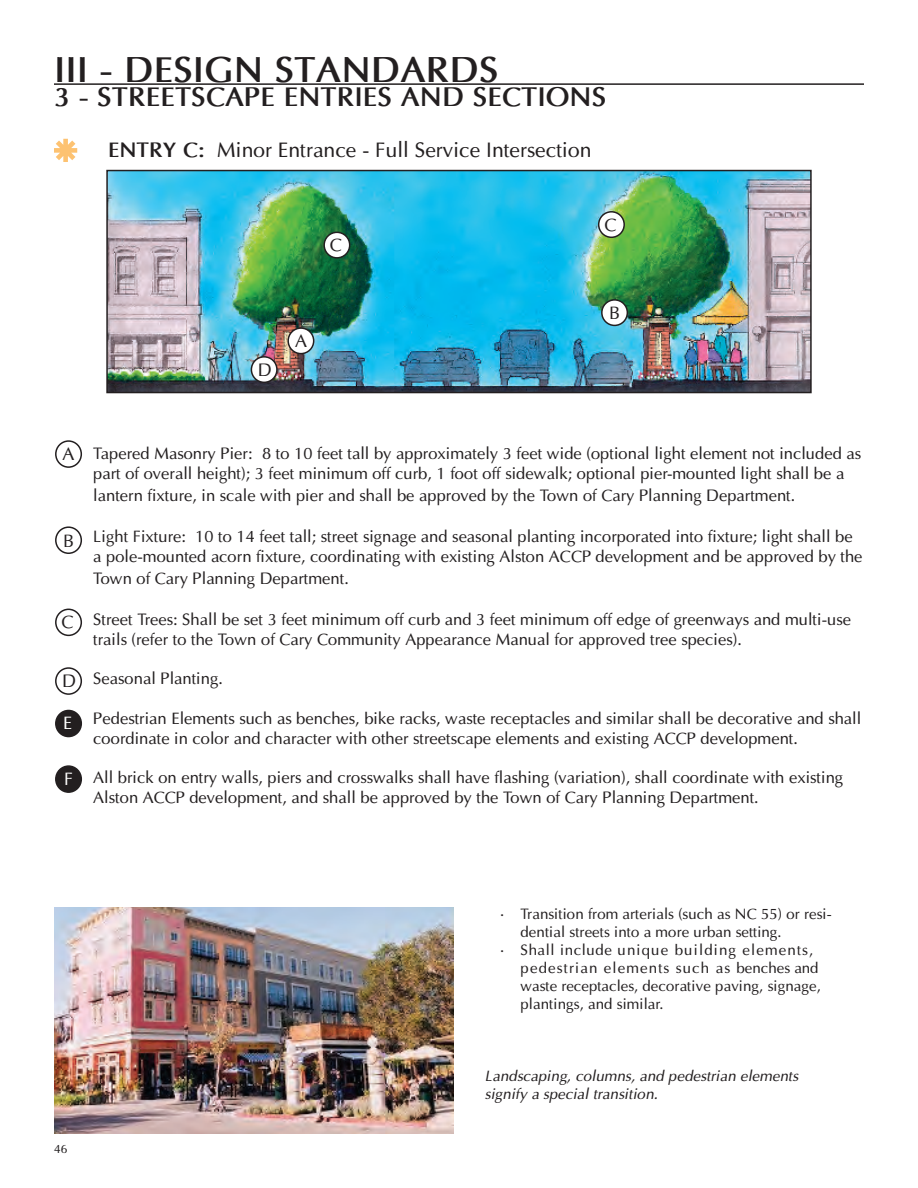
<style>
.page{position:relative;width:918px;height:1188px;background:#fff}
.page>*{position:absolute;margin:0;border:0;box-sizing:border-box;transform-origin:0 0}
.t1{font:700 36px "Optima";color:#231f20}
.t2{font:700 27px "Optima";color:#231f20}
.t3{font:21px "Optima";color:#231f20}
.t4{font:18px "Optima";color:#231f20}
.t5{font:18px "Optima";color:#fff}
.t6{font:16.5px/19.8px "Optima";color:#231f20}
.t7{font:15px/18px "Optima";letter-spacing:.005em;color:#231f20}
.t8{font:italic 15px/18px "Optima";letter-spacing:-.21em;color:#231f20}
.t9{font:12px "Optima";color:#231f20}
.s1{font-weight:700}
</style>
<div class="page">
<hr style="left:54px;top:83px;width:810px;height:2px;background:#231f20">
<img style="left:54px;top:908px;width:400px;height:226px">
<img style="left:109px;top:173px;width:700px;height:217px">
<div style="left:106px;top:170px;width:706px;height:223px;border:2px solid #231f20"></div>
<div style="left:251px;top:357px;width:26px;height:25px;background:#fff;border-radius:50%"></div>
<div style="left:251px;top:356px;width:27px;height:27px;border:2px solid #231f20;border-radius:50%"></div>
<div style="left:599px;top:212px;width:25px;height:25px;background:#fff;border-radius:50%"></div>
<div style="left:598px;top:211px;width:27px;height:27px;border:2px solid #231f20;border-radius:50%"></div>
<div style="left:602px;top:300px;width:25px;height:25px;background:#fff;border-radius:50%"></div>
<div style="left:601px;top:299px;width:27px;height:27px;border:2px solid #231f20;border-radius:50%"></div>
<div style="left:288px;top:328px;width:26px;height:26px;background:#fff;border-radius:50%"></div>
<div style="left:287px;top:327px;width:27px;height:27px;border:2px solid #231f20;border-radius:50%"></div>
<div style="left:324px;top:232px;width:26px;height:26px;background:#fff;border-radius:50%"></div>
<div style="left:323px;top:232px;width:27px;height:27px;border:2px solid #231f20;border-radius:50%"></div>
<div style="left:55px;top:440px;width:27px;height:28px;border:2px solid #231f20;border-radius:50%"></div>
<div style="left:55px;top:526px;width:27px;height:28px;border:2px solid #231f20;border-radius:50%"></div>
<div style="left:55px;top:609px;width:27px;height:27px;border:2px solid #231f20;border-radius:50%"></div>
<div style="left:55px;top:667px;width:27px;height:28px;border:2px solid #231f20;border-radius:50%"></div>
<div style="left:56px;top:710px;width:25px;height:27px;background:#231f20;border-radius:50%"></div>
<div style="left:55px;top:710px;width:27px;height:27px;border:2px solid #231f20;border-radius:50%"></div>
<div style="left:56px;top:766px;width:25px;height:26px;background:#231f20;border-radius:50%"></div>
<div style="left:55px;top:765px;width:27px;height:28px;border:2px solid #231f20;border-radius:50%"></div>
<svg style="left:54px;top:139px;width:23px;height:23px"></svg>
<p class="t1" style="left:54px;top:48px;width:446px">III - DESI GN STANDARDS</p>
<p class="t2" style="left:54px;top:80px;width:554px">3 - STREETSCAPE ENTRI ES AND SECTIONS</p>
<p class="t3" style="left:108px;top:137px;width:485px"><span class="s1">ENTRY C:</span> Minor Entrance - Full Service Intersection</p>
<p class="t4" style="left:330px;top:234px;width:12px">C</p>
<p class="t4" style="left:258px;top:359px;width:16px">D</p>
<p class="t4" style="left:295px;top:330px;width:14px">A</p>
<p class="t4" style="left:604px;top:214px;width:12px">C</p>
<p class="t4" style="left:609px;top:302px;width:13px">B</p>
<p class="t4" style="left:63px;top:443px;width:14px">A</p>
<p class="t4" style="left:63px;top:530px;width:13px">B</p>
<p class="t4" style="left:62px;top:611px;width:12px">C</p>
<p class="t4" style="left:62px;top:670px;width:16px">D</p>
<p class="t5" style="left:63px;top:712px;width:8px">E</p>
<p class="t5" style="left:64px;top:768px;width:11px">F</p>
<p class="t6" style="left:93px;top:444px;width:769px">Tapered Masonry Pier: 8 to 10 feet tall by approximately 3 feet wide (optional light element not included as part of overall height); 3 feet minimum off curb, 1 foot off sidewalk; optional pier-mounted light shall be a</p>
<p class="t6" style="left:93px;top:485px;width:704px">lantern fixture, in scale with pier and shall be approved by the Town of Cary Planning Department.</p>
<p class="t6" style="left:93px;top:527px;width:761px">Light Fixture: 10 to 14 feet tall; street signage and seasonal planting incorporated into fixture; light shall be a pole-mounted acorn fixture, coordinating with existing Alston ACCP</p>
<p class="t6" style="left:596px;top:546px;width:269px">development and be approved by the</p>
<p class="t6" style="left:93px;top:568px;width:257px">Town of Cary Planning Department.</p>
<p class="t6" style="left:93px;top:609px;width:759px">Street Trees: Shall be set 3 feet minimum off curb and 3 feet minimum off edge of greenways and multi-use trails (refer to the Town of Cary Community Appearance Manual for approved tree species).</p>
<p class="t6" style="left:93px;top:669px;width:131px">Seasonal Planting.</p>
<p class="t6" style="left:93px;top:708px;width:770px">Pedestrian Elements such as benches, bike racks, waste receptacles and similar shall be decorative and shall coordinate in color and character with other streetscape elements and existing ACCP</p>
<p class="t6" style="left:700px;top:728px;width:99px">development.</p>
<p class="t6" style="left:93px;top:768px;width:752px">All brick on entry walls, piers and crosswalks shall have flashing (variation), shall coordinate with existing<br>Alston ACCP</p>
<p class="t6" style="left:189px;top:788px;width:571px">development, and shall be approved by the Town of Cary Planning Department.</p>
<p class="t9" style="left:54px;top:1141px;width:15px">46</p>
<p class="t7" style="left:500px;top:905px;width:11px">•</p>
<p class="t7" style="left:500px;top:941px;width:11px">•</p>
<p class="t7" style="left:521px;top:905px;width:313px">Transition from arterials (such as NC 55) or resi&shy;dential streets into a more urban setting.<br>Shall include unique building elements, pedestrian elements such as benches and waste receptacles, decorative paving, signage, plantings, and similar.</p>
<p class="t8" style="left:485px;top:1067px;width:318px">Landscaping, columns, and pedestrian elements signify a special transition.</p>
</div>
